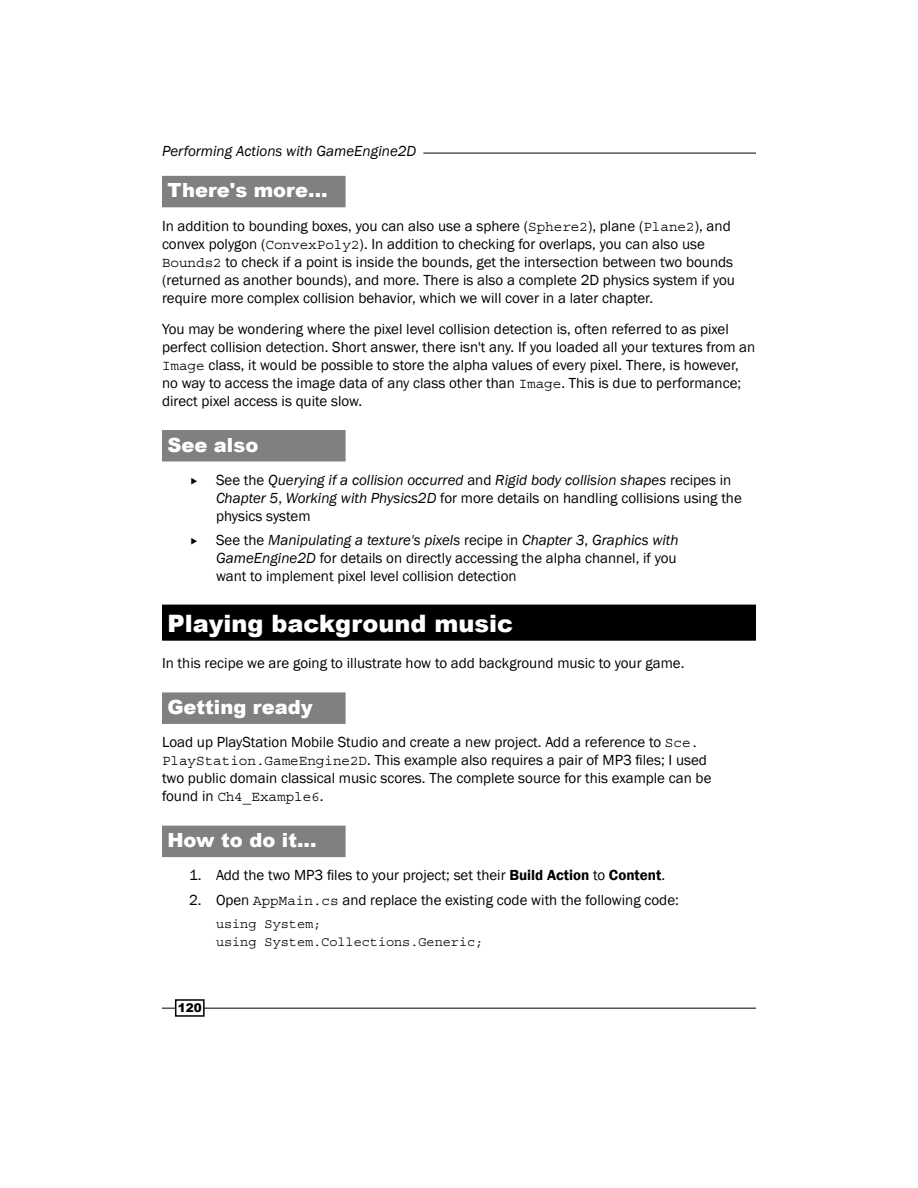
<style>
.page{position:relative;width:918px;height:1188px;background:#fff}
.page>*{position:absolute;margin:0;border:0;box-sizing:border-box;transform-origin:0 0}
.Heading_1_Heading_1{font:900 24px "Arial";color:#fff}
.Heading_2_Heading_2{font:900 19.5px "Arial";color:#fff}
.Normal__PACKT{font:15px/18px "Franklin Gothic";color:#000}
.t1{font:italic 15px/18px "Franklin Gothic";color:#000}
.Normal__PACKT-2{font:14.25px "Courier Std";color:#000}
.Code_Within_Bullets{font:13.5px "Courier Std";color:#000}
.t2{font:900 12px "Arial";color:#000}
.s1{font-family:"Courier Std";font-size:14.25px}
.s2{font-style:normal}
.s3{font-style:italic}
.s4{font-family:"Franklin Gothic";font-size:15px}
.s5{font-weight:600}
</style>
<div class="page">
<hr style="left:423px;top:153px;width:333px;height:1px;background:#000">
<hr style="left:162px;top:1008px;width:594px;height:1px;background:#000">
<div style="left:176px;top:1000px;width:28px;height:16px;background:#fff"></div>
<div style="left:175px;top:999px;width:30px;height:18px;border:2px solid #000"></div>
<div style="left:162px;top:176px;width:184px;height:31px;background:#808080"></div>
<div style="left:162px;top:430px;width:184px;height:31px;background:#808080"></div>
<div style="left:162px;top:605px;width:594px;height:36px;background:#000"></div>
<div style="left:162px;top:692px;width:184px;height:32px;background:#808080"></div>
<div style="left:162px;top:826px;width:184px;height:31px;background:#808080"></div>
<p class="t1" style="left:162px;top:142px;width:256px">Performing Actions with GameEngine2D</p>
<p class="Heading_2_Heading_2" style="left:167px;top:176px;width:162px">There's more...</p>
<p class="Normal__PACKT" style="left:162px;top:217px;width:574px">In addition to bounding boxes, you can also use a sphere (<span class="s1">Sphere2</span>), plane (<span class="s1">Plane2</span>), and convex polygon (<span class="s1">ConvexPoly2</span>). In addition to checking for overlaps, you can also use <span class="s1">Bounds2</span> to check if a point is inside the bounds, get the intersection between two bounds (returned as another bounds), and more. There is also a complete 2D physics system if you require more complex collision behavior, which we will cover in a later chapter.</p>
<p class="Normal__PACKT" style="left:162px;top:320px;width:595px">You may be wondering where the pixel level collision detection is, often referred to as pixel perfect collision detection. Short answer, there isn't any. If you loaded all your textures from an <span class="s1">Image</span> class, it would be possible to store the alpha values of every pixel. There, is however, no way to access the image data of any class other than <span class="s1">Image</span>. This is due to performance; direct pixel access is quite slow.</p>
<p class="Heading_2_Heading_2" style="left:167px;top:430px;width:93px">See also</p>
<p class="t1" style="left:216px;top:471px;width:527px"><span class="s2">See the</span> Querying if a collision occurred <span class="s2">and</span> Rigid body collision shapes <span class="s2">recipes in<br></span>Chapter 5<span class="s2">,</span> Working with Physics2D <span class="s2">for more details on handling collisions using the physics system</span></p>
<p class="Normal__PACKT" style="left:216px;top:532px;width:464px">See the <span class="s3">Manipulating a texture's pixels</span> recipe in <span class="s3">Chapter 3</span>, <span class="s3">Graphics with<br>GameEngine2D</span> for details on directly accessing the alpha channel, if you want to implement pixel level collision detection</p>
<p class="Heading_1_Heading_1" style="left:167px;top:606px;width:347px">Playing background music</p>
<p class="Normal__PACKT" style="left:162px;top:654px;width:524px">In this recipe we are going to illustrate how to add background music to your game.</p>
<p class="Heading_2_Heading_2" style="left:167px;top:693px;width:147px">Getting ready</p>
<p class="Normal__PACKT" style="left:162px;top:733px;width:551px">Load up PlayStation Mobile Studio and create a new project. Add a reference to <span class="s1">Sce.<br>PlayStation.GameEngine2D</span>. This example also requires a pair of MP3 files; I used two public domain classical music scores. The complete source for this example can be</p>
<p class="Normal__PACKT-2" style="left:162px;top:789px;width:163px"><span class="s4">found in</span> Ch4_Example6<span class="s4">.</span></p>
<p class="Heading_2_Heading_2" style="left:167px;top:826px;width:151px">How to do it...</p>
<p class="Normal__PACKT" style="left:189px;top:867px;width:478px">1. Add the two MP3 files to your project; set their <span class="s5">Build Action</span> to <span class="s5">Content</span>.</p>
<p class="Normal__PACKT" style="left:189px;top:891px;width:491px">2. Open <span class="s1">AppMain.cs</span> and replace the existing code with the following code:</p>
<p class="Code_Within_Bullets" style="left:216px;top:916px;width:107px">using System;</p>
<p class="Code_Within_Bullets" style="left:216px;top:934px;width:269px">using System.Collections.Generic;</p>
<p class="t2" style="left:178px;top:999px;width:26px">120</p>
</div>
